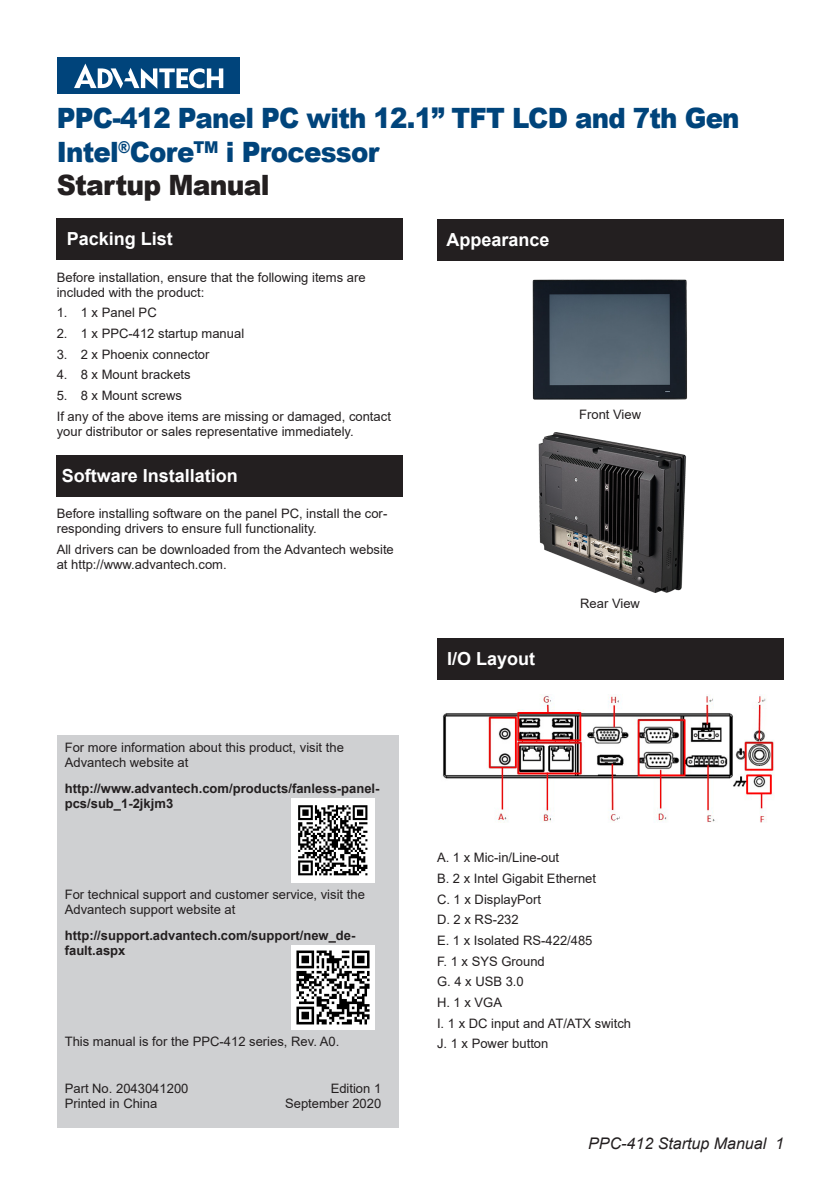
<style>
.page{position:relative;width:840px;height:1191px;background:#fff}
.page>*{position:absolute;margin:0;border:0;box-sizing:border-box;transform-origin:0 0}
.Start_-_Title_Block{font:900 28px/33.6px "Arial";letter-spacing:-.03em;color:#00447b;scale:.93 1}
.Start_-_Title_Block-2{font:900 28px "Arial";letter-spacing:-.03em;color:#231f20;scale:.95 1}
.Start_-_Black_Headin{font:700 18px "Arial";color:#fff}
.t1{font:italic 16px "Arial";color:#231f20}
.Start_-_Body_Text{font:13px/15px "Arial";color:#231f20}
.Start_-_Body_Text-2{font:700 13px/15px "Arial";color:#231f20}
.Start_-_Caution_Note{font:13px "Arial";color:#231f20}
</style>
<div class="page">
<div style="left:57px;top:735px;width:341px;height:392px;background:#cfd0d2"></div>
<div style="left:57px;top:57px;width:182px;height:37px;background:#00447b"></div>
<svg style="left:74px;top:64px;width:149px;height:25px"></svg>
<div style="left:57px;top:455px;width:346px;height:42px;background:#231f20"></div>
<img style="left:532px;top:279px;width:155px;height:121px">
<img style="left:538px;top:433px;width:148px;height:159px">
<img style="left:442px;top:695px;width:332px;height:128px">
<div style="left:57px;top:218px;width:346px;height:42px;background:#231f20"></div>
<img style="left:291px;top:798px;width:83px;height:84px">
<img style="left:291px;top:945px;width:83px;height:84px">
<div style="left:437px;top:219px;width:345px;height:42px;background:#231f20"></div>
<div style="left:437px;top:638px;width:345px;height:42px;background:#231f20"></div>
<p class="Start_-_Title_Block" style="left:57px;top:101px;width:735px">PPC-412 Panel PC with 12.1” TFT LCD and 7th Gen<br>Intel<sup>®</sup>Core<sup>TM</sup> i Processor</p>
<p class="Start_-_Title_Block-2" style="left:57px;top:165px;width:225px">Startup Manual</p>
<p class="Start_-_Black_Headin" style="left:67px;top:226px;width:108px">Packing List</p>
<p class="Start_-_Body_Text" style="left:57px;top:269px;width:310px">Before installation, ensure that the following items are included with the product:</p>
<p class="Start_-_Body_Text" style="left:57px;top:305px;width:101px">1. 1 x Panel PC</p>
<p class="Start_-_Body_Text" style="left:57px;top:326px;width:189px">2. 1 x PPC-412 startup manual</p>
<p class="Start_-_Body_Text" style="left:57px;top:346px;width:154px">3. 2 x Phoenix connector</p>
<p class="Start_-_Body_Text" style="left:57px;top:367px;width:135px">4. 8 x Mount brackets</p>
<p class="Start_-_Body_Text" style="left:57px;top:388px;width:127px">5. 8 x Mount screws</p>
<p class="Start_-_Body_Text" style="left:57px;top:408px;width:335px">If any of the above items are missing or damaged, contact your distributor or sales representative immediately.</p>
<p class="Start_-_Black_Headin" style="left:62px;top:463px;width:178px">Software Installation</p>
<p class="Start_-_Body_Text" style="left:57px;top:506px;width:332px">Before installing software on the panel PC, install the cor&shy;responding drivers to ensure full functionality.</p>
<p class="Start_-_Body_Text" style="left:57px;top:542px;width:338px">All drivers can be downloaded from the Advantech website at http://www.advantech.com.</p>
<p class="Start_-_Body_Text" style="left:65px;top:740px;width:280px">For more information about this product, visit the<br>Advantech website at</p>
<p class="Start_-_Body_Text-2" style="left:65px;top:781px;width:316px">http://www.advantech.com/products/fanless-panel&shy;pcs/sub_1-2jkjm3</p>
<p class="Start_-_Body_Text" style="left:65px;top:887px;width:301px">For technical support and customer service, visit the<br>Advantech support website at</p>
<p class="Start_-_Body_Text-2" style="left:65px;top:928px;width:292px">http://support.advantech.com/support/new_de&shy;fault.aspx</p>
<p class="Start_-_Body_Text" style="left:65px;top:1034px;width:276px">This manual is for the PPC-412 series, Rev. A0.</p>
<p class="Start_-_Body_Text" style="left:65px;top:1080px;width:125px">Part No. 2043041200<br>Printed in China</p>
<p class="Start_-_Body_Text" style="left:330px;top:1080px;width:52px">Edition 1</p>
<p class="Start_-_Body_Text" style="left:285px;top:1095px;width:98px">September 2020</p>
<p class="Start_-_Black_Headin" style="left:446px;top:227px;width:105px">Appearance</p>
<p class="Start_-_Caution_Note" style="left:579px;top:406px;width:63px">Front View</p>
<p class="Start_-_Black_Headin" style="left:447px;top:646px;width:90px">I/O Layout</p>
<p class="Start_-_Caution_Note" style="left:580px;top:594px;width:61px">Rear View</p>
<p class="Start_-_Body_Text" style="left:437px;top:850px;width:124px">A. 1 x Mic-in/Line-out</p>
<p class="Start_-_Body_Text" style="left:437px;top:870px;width:160px">B. 2 x Intel Gigabit Ethernet</p>
<p class="Start_-_Body_Text" style="left:437px;top:891px;width:106px">C. 1 x DisplayPort</p>
<p class="Start_-_Body_Text" style="left:437px;top:912px;width:83px">D. 2 x RS-232</p>
<p class="Start_-_Body_Text" style="left:437px;top:932px;width:157px">E. 1 x Isolated RS-422/485</p>
<p class="Start_-_Body_Text" style="left:437px;top:953px;width:109px">F. 1 x SYS Ground</p>
<p class="Start_-_Body_Text" style="left:437px;top:974px;width:88px">G. 4 x USB 3.0</p>
<p class="Start_-_Body_Text" style="left:437px;top:994px;width:67px">H. 1 x VGA</p>
<p class="Start_-_Body_Text" style="left:437px;top:1015px;width:195px">I. 1 x DC input and AT/ATX switch</p>
<p class="Start_-_Body_Text" style="left:437px;top:1036px;width:113px">J. 1 x Power button</p>
<p class="t1" style="left:588px;top:1132px;width:197px">PPC-412 Startup Manual 1</p>
</div>
